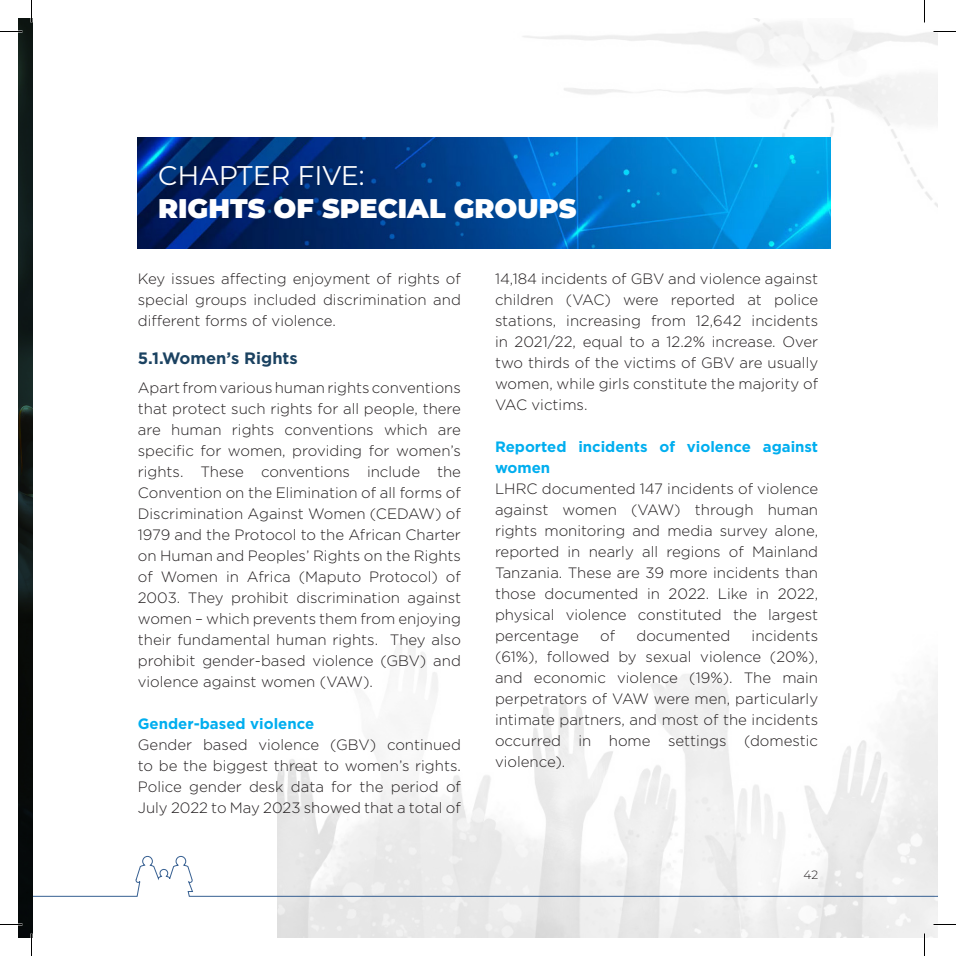
<style>
.page{position:relative;width:956px;height:956px;background:#fff}
.page>*{position:absolute;margin:0;border:0;box-sizing:border-box;transform-origin:0 0}
.HEADING{font:900 27px/33px "Montserrat";color:#fff}
.subheading{font:700 16.5px "Gotham";color:#1b4261}
.t1{font:300 15px/21px "Gotham";color:#231f20;text-align:justify}
.t2{font:700 15px/21px "Gotham";color:#00aeef}
.t3{font:300 12px "Montserrat";color:#231f20}
.s1{font-weight:400}
</style>
<div class="page">
<img style="left:277px;top:19px;width:660px;height:918px">
<svg style="left:33px;top:856px;width:904px;height:41px"></svg>
<img style="left:138px;top:138px;width:693px;height:110px">
<svg style="left:19px;top:19px;width:14px;height:918px;background:#0d1514"></svg>
<hr style="left:0;top:923px;width:22px;height:2px;background:#fff">
<hr style="left:933px;top:923px;width:23px;height:2px;background:#fff">
<hr style="left:923px;top:0;width:2px;height:23px;background:#fff">
<hr style="left:923px;top:933px;width:2px;height:23px;background:#fff">
<svg style="left:0;top:31px;width:22px;height:1px"></svg>
<svg style="left:933px;top:31px;width:23px;height:1px"></svg>
<svg style="left:0;top:924px;width:22px;height:1px"></svg>
<svg style="left:933px;top:924px;width:23px;height:1px"></svg>
<svg style="left:31px;top:0;width:1px;height:23px"></svg>
<svg style="left:31px;top:933px;width:1px;height:23px"></svg>
<svg style="left:924px;top:0;width:1px;height:23px"></svg>
<svg style="left:924px;top:933px;width:1px;height:23px"></svg>
<p class="HEADING" style="left:158px;top:157px;width:420px"><span class="s1">CHAPTER FIVE:<br></span>RIGHTS OF SPECIAL GROUPS</p>
<p class="t1" style="left:138px;top:268px;width:325px">Key issues affecting enjoyment of rights of special groups included discrimination and different forms of violence.</p>
<p class="subheading" style="left:138px;top:347px;width:161px">5.1.Women’s Rights</p>
<p class="t1" style="left:138px;top:377px;width:325px">Apart from various human rights conventions that protect such rights for all people, there are human rights conventions which are specific for women, providing for women’s rights. These conventions include the Convention on the Elimination of all forms of Discrimination Against Women (CEDAW) of 1979 and the Protocol to the African Charter on Human and Peoples’ Rights on the Rights of Women in Africa (Maputo Protocol) of 2003. They prohibit discrimination against women – which prevents them from enjoying their fundamental human rights. They also prohibit gender-based violence (GBV) and violence against women (VAW).</p>
<p class="t2" style="left:138px;top:713px;width:178px">Gender-based violence</p>
<p class="t1" style="left:138px;top:734px;width:325px">Gender based violence (GBV) continued to be the biggest threat to women’s rights.<br>Police gender desk data for the period of July 2022 to May 2023 showed that a total of</p>
<p class="t1" style="left:495px;top:268px;width:325px">14,184 incidents of GBV and violence against children (VAC) were reported at police stations, increasing from 12,642 incidents in 2021/22, equal to a 12.2% increase. Over two thirds of the victims of GBV are usually women, while girls constitute the majority of VAC victims.</p>
<p class="t2" style="left:495px;top:436px;width:325px">Reported incidents of violence against women</p>
<p class="t1" style="left:495px;top:478px;width:325px">LHRC documented 147 incidents of violence against women (VAW) through human rights monitoring and media survey alone, reported in nearly all regions of Mainland Tanzania. These are 39 more incidents than those documented in 2022. Like in 2022, physical violence constituted the largest percentage</p>
<p class="t1" style="left:600px;top:625px;width:17px">of</p>
<p class="t1" style="left:636px;top:625px;width:95px">documented</p>
<p class="t1" style="left:495px;top:625px;width:325px;text-indent:257px">incidents (61%), followed by sexual violence (20%), and economic violence (19%). The main perpetrators of VAW were men, particularly intimate partners, and most of the incidents occurred in home settings (domestic violence).</p>
<p class="t3" style="left:804px;top:866px;width:16px">42</p>
</div>
